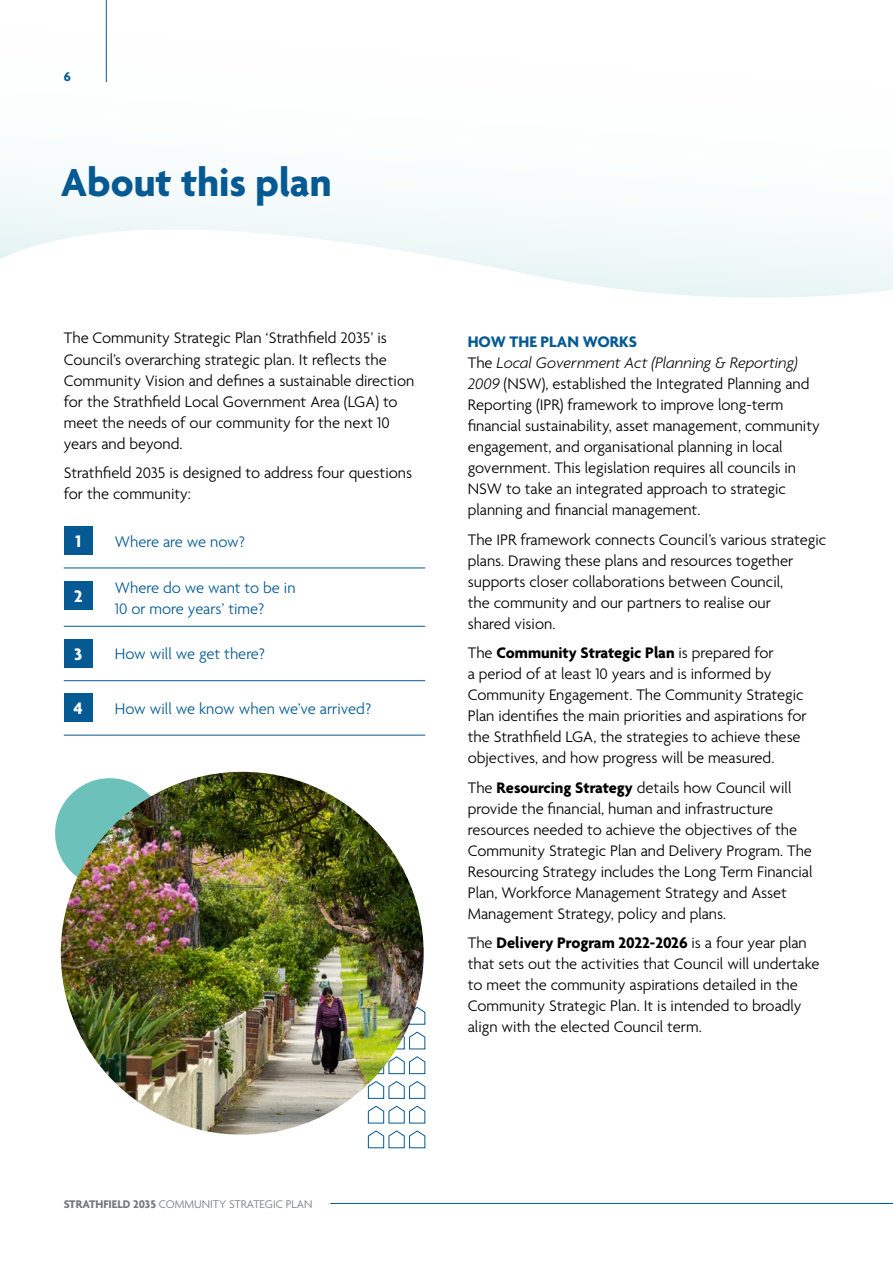
<style>
.page{position:relative;width:893px;height:1263px;background:#fff}
.page>*{position:absolute;margin:0;border:0;box-sizing:border-box;transform-origin:0 0}
.t1{font:700 42px "Agenda";color:#055a93}
.t2{font:700 18px "Agenda";color:#fff}
.t3{font:300 16.5px/21px "Agenda";color:#000}
.t4{font:300 16.5px/21px "Agenda";color:#055a93}
.t5{font:700 13.5px "Agenda";color:#055a93}
.t6{font:300 12px "Agenda";color:#76787b}
.s1{font-weight:700;color:#055a93}
.s2{font-style:italic}
.s3{font-weight:700}
</style>
<div class="page">
<svg style="left:0;top:0;width:893px;height:298px"></svg>
<svg style="left:410px;top:1006px;width:16px;height:19px"></svg>
<svg style="left:367px;top:1081px;width:59px;height:18px"></svg>
<svg style="left:397px;top:1031px;width:29px;height:19px"></svg>
<svg style="left:367px;top:1105px;width:59px;height:19px"></svg>
<svg style="left:379px;top:1056px;width:47px;height:18px"></svg>
<svg style="left:367px;top:1130px;width:59px;height:18px"></svg>
<hr style="left:64px;top:568px;width:51px;height:1px;background:#055a93">
<hr style="left:115px;top:568px;width:310px;height:1px;background:#055a93">
<hr style="left:64px;top:626px;width:51px;height:1px;background:#055a93">
<hr style="left:115px;top:626px;width:310px;height:1px;background:#055a93">
<hr style="left:64px;top:680px;width:51px;height:1px;background:#055a93">
<hr style="left:115px;top:680px;width:310px;height:1px;background:#055a93">
<hr style="left:64px;top:735px;width:51px;height:1px;background:#055a93">
<hr style="left:115px;top:735px;width:310px;height:1px;background:#055a93">
<div style="left:64px;top:526px;width:29px;height:29px;background:#055a93"></div>
<div style="left:64px;top:581px;width:29px;height:29px;background:#055a93"></div>
<div style="left:64px;top:639px;width:29px;height:29px;background:#055a93"></div>
<div style="left:64px;top:693px;width:29px;height:29px;background:#055a93"></div>
<div style="left:55px;top:778px;width:110px;height:110px;background:#6cc1bb;border-radius:50%"></div>
<img style="left:61px;top:772px;width:363px;height:363px;border-radius:181px">
<hr style="left:330px;top:1203px;width:563px;height:1px;background:#055a93">
<hr style="left:106px;top:0;width:1px;height:82px;background:#055a93">
<p class="t5" style="left:64px;top:70px;width:9px">6</p>
<h1 class="t1" style="left:61px;top:160px;width:272px">About this plan</h1>
<p class="t3" style="left:64px;top:329px;width:352px">The Community Strategic Plan ‘Strathfield 2035’ is Council’s overarching strategic plan. It reflects the Community Vision and defines a sustainable direction for the Strathfield Local Government Area (LGA) to meet the needs of our community for the next 10 years and beyond.</p>
<p class="t3" style="left:64px;top:463px;width:350px">Strathfield 2035 is designed to address four questions for the community:</p>
<p class="t2" style="left:75px;top:532px;width:7px">1</p>
<p class="t4" style="left:115px;top:532px;width:132px">Where are we now?</p>
<p class="t2" style="left:74px;top:586px;width:10px">2</p>
<p class="t4" style="left:115px;top:578px;width:182px">Where do we want to be in<br>10 or more years’ time?</p>
<p class="t2" style="left:74px;top:644px;width:10px">3</p>
<p class="t4" style="left:115px;top:645px;width:152px">How will we get there?</p>
<p class="t2" style="left:74px;top:699px;width:11px">4</p>
<p class="t4" style="left:115px;top:699px;width:258px">How will we know when we’ve arrived?</p>
<p class="t3" style="left:468px;top:332px;width:354px"><span class="s1">HOW THE PLAN WORKS<br></span>The <span class="s2">Local Government Act (Planning &amp; Reporting)<br>2009</span> (NSW), established the Integrated Planning and Reporting (IPR) framework to improve long-term financial sustainability, asset management, community engagement, and organisational planning in local government. This legislation requires all councils in NSW to take an integrated approach to strategic planning and financial management.</p>
<p class="t3" style="left:468px;top:530px;width:360px">The IPR framework connects Council’s various strategic plans. Drawing these plans and resources together supports closer collaborations between Council,<br>the community and our partners to realise our<br>shared vision.</p>
<p class="t3" style="left:468px;top:643px;width:340px">The <span class="s3">Community Strategic Plan</span> is prepared for<br>a period of at least 10 years and is informed by Community Engagement. The Community Strategic Plan identifies the main priorities and aspirations for the Strathfield LGA, the strategies to achieve these objectives, and how progress will be measured.</p>
<p class="t3" style="left:468px;top:778px;width:346px">The <span class="s3">Resourcing Strategy</span> details how Council will provide the financial, human and infrastructure resources needed to achieve the objectives of the Community Strategic Plan and Delivery Program. The Resourcing Strategy includes the Long Term Financial Plan, Workforce Management Strategy and Asset Management Strategy, policy and plans.</p>
<p class="t3" style="left:468px;top:933px;width:353px">The <span class="s3">Delivery Program 2022-2026</span> is a four year plan that sets out the activities that Council will undertake to meet the community aspirations detailed in the Community Strategic Plan. It is intended to broadly align with the elected Council term.</p>
<p class="t6" style="left:64px;top:1197px;width:250px"><span class="s3">STRATHFIELD 2035</span> COMMUNITY STRATEGIC PLAN</p>
</div>
